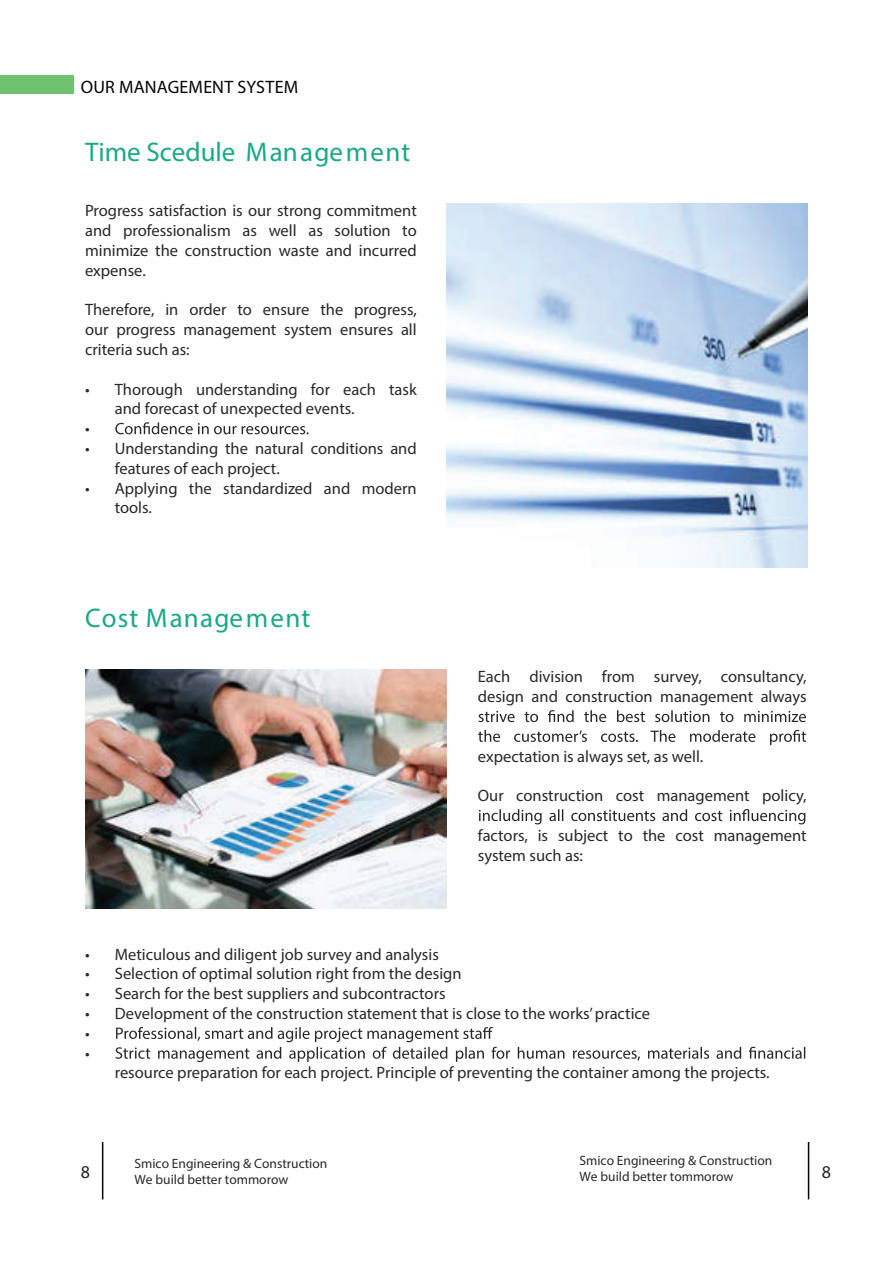
<style>
.page{position:relative;width:893px;height:1263px;background:#fff}
.page>*{position:absolute;margin:0;border:0;box-sizing:border-box;transform-origin:0 0}
.t1{font:27px "Myriad Pro";color:#19a886}
.t2{font:27px "Myriad Pro";letter-spacing:.04em;color:#19a886}
.t3{font:18px "Myriad Pro";letter-spacing:.01em;color:#050504}
.t4{font:18px "Myriad Pro";color:#231f20}
.t5{font:16.5px/19.8px "Myriad Pro";color:#282828}
.t6{font:13.5px/16.2px "Myriad Pro";color:#282828}
</style>
<div class="page">
<hr style="left:102px;top:1142px;width:1px;height:57px;background:#050504">
<hr style="left:808px;top:1142px;width:1px;height:57px;background:#050504">
<div style="left:0;top:75px;width:74px;height:18px;background:#6ec16e"></div>
<img style="left:446px;top:204px;width:362px;height:363px">
<img style="left:85px;top:670px;width:361px;height:238px">
<svg style="left:115px;top:422px;width:194px;height:12px"></svg>
<svg style="left:478px;top:710px;width:328px;height:12px"></svg>
<svg style="left:478px;top:730px;width:328px;height:15px"></svg>
<svg style="left:479px;top:809px;width:326px;height:15px"></svg>
<svg style="left:116px;top:1027px;width:689px;height:35px"></svg>
<p class="t3" style="left:81px;top:76px;width:219px">OUR MANAGEMENT SYSTEM</p>
<h1 class="t1" style="left:85px;top:135px;width:327px">Time Scedule Management</h1>
<p class="t5" style="left:85px;top:201px;width:333px;text-align:justify">Progress satisfaction is our strong commitment and professionalism as well as solution to minimize the construction waste and incurred expense.</p>
<p class="t5" style="left:85px;top:300px;width:333px;text-align:justify">Therefore, in order to ensure the progress, our progress management system ensures all criteria such as:</p>
<p class="t5" style="left:85px;top:379px;width:333px">• Thorough understanding for each task</p>
<p class="t5" style="left:115px;top:399px;width:241px">and forecast of unexpected events.</p>
<p class="t5" style="left:85px;top:418px;width:6px">•</p>
<p class="t5" style="left:115px;top:438px;width:303px;text-indent:-30px">• Understanding the natural conditions and features of each project.</p>
<p class="t5" style="left:115px;top:478px;width:303px;text-indent:-30px">• Applying the standardized and modern tools.</p>
<h1 class="t2" style="left:85px;top:601px;width:227px">Cost Management</h1>
<p class="t5" style="left:478px;top:667px;width:330px">Each division from survey, consultancy, design and construction management always</p>
<p class="t5" style="left:478px;top:746px;width:227px">expectation is always set, as well.</p>
<p class="t5" style="left:478px;top:785px;width:330px">Our construction cost management policy,</p>
<p class="t5" style="left:478px;top:825px;width:330px">factors, is subject to the cost management system such as:</p>
<p class="t5" style="left:85px;top:944px;width:355px">• Meticulous and diligent job survey and analysis</p>
<p class="t5" style="left:85px;top:964px;width:378px">• Selection of optimal solution right from the design</p>
<p class="t5" style="left:85px;top:983px;width:362px">• Search for the best suppliers and subcontractors</p>
<p class="t5" style="left:85px;top:1003px;width:567px">• Development of the construction statement that is close to the works’ practice •<br>•</p>
<p class="t5" style="left:115px;top:1063px;width:656px">resource preparation for each project. Principle of preventing the container among the projects.</p>
<p class="t6" style="left:135px;top:1155px;width:194px">Smico Engineering &amp; Construction<br>We build better tommorow</p>
<p class="t6" style="left:580px;top:1152px;width:194px">Smico Engineering &amp; Construction<br>We build better tommorow</p>
<p class="t4" style="left:81px;top:1160px;width:11px">8</p>
<p class="t4" style="left:822px;top:1160px;width:11px">8</p>
</div>
